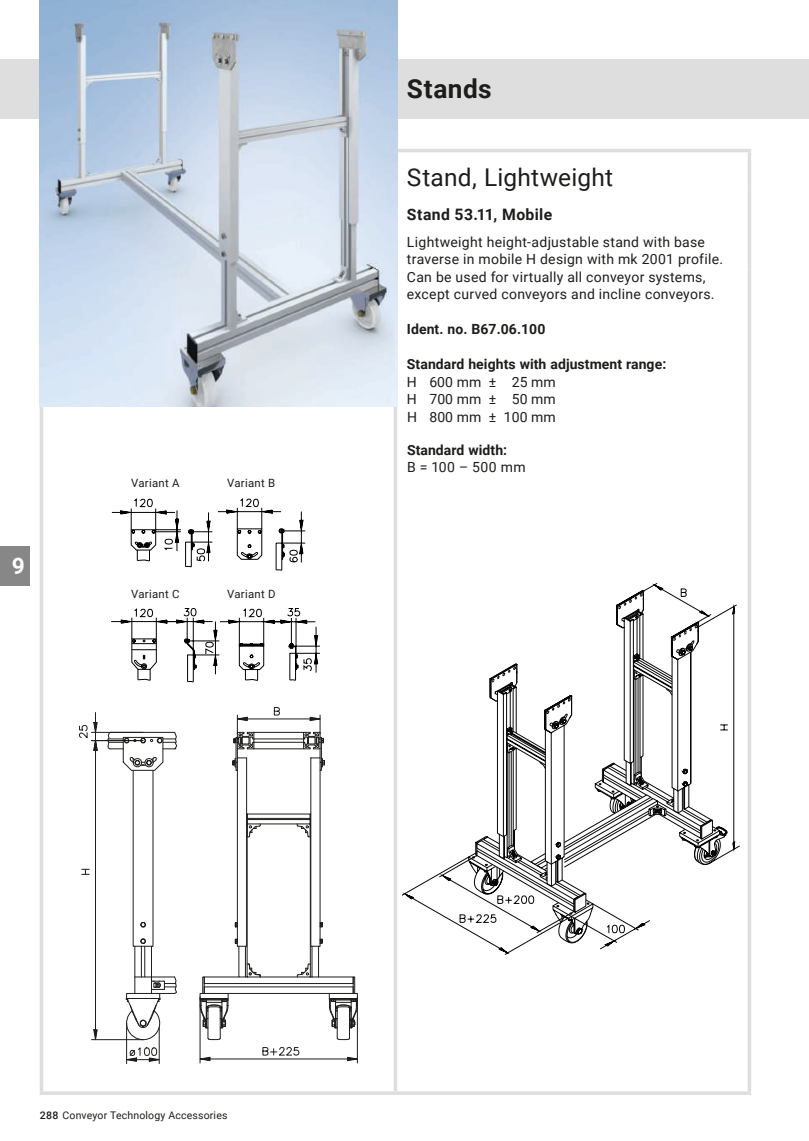
<style>
.page{position:relative;width:809px;height:1141px;background:#fff}
.page>*{position:absolute;margin:0;border:0;box-sizing:border-box;transform-origin:0 0}
.t1{font:700 26.25px "Roboto";letter-spacing:.015em;color:#1d1d1b}
.t2{font:24.5px "Roboto";letter-spacing:.01em;color:#1d1d1b}
.t3{font:700 22.75px "Roboto";color:#fff}
.t4{font:700 15.75px "Roboto";letter-spacing:.025em;color:#1d1d1b}
.t5{font:14px/17.5px "Roboto";letter-spacing:.02em;color:#1d1d1b}
.t6{font:700 14px "Roboto";letter-spacing:.005em;color:#1d1d1b}
.t7{font:11.38px "Roboto";letter-spacing:.03em;color:#1d1d1b}
.t8{font:10.5px "Roboto";letter-spacing:.015em;color:#1d1d1b}
.s1{font-weight:500}
</style>
<div class="page">
<div style="left:0;top:60px;width:809px;height:59px;background:#dfdede"></div>
<hr style="left:395px;top:149px;width:356px;height:3px;background:#dfdede">
<svg style="left:747px;top:152px;width:4px;height:33px"></svg>
<svg style="left:747px;top:185px;width:4px;height:35px"></svg>
<svg style="left:747px;top:220px;width:4px;height:50px"></svg>
<hr style="left:40px;top:270px;width:3px;height:821px;background:#dfdede">
<svg style="left:393px;top:407px;width:4px;height:684px;fill:#dfdede"></svg>
<svg style="left:747px;top:270px;width:4px;height:821px;fill:#dfdede"></svg>
<hr style="left:40px;top:1091px;width:355px;height:4px;background:#dfdede">
<hr style="left:395px;top:1091px;width:356px;height:4px;background:#dfdede">
<div style="left:0;top:546px;width:30px;height:39px;background:#878787"></div>
<img style="left:40px;top:0;width:357px;height:407px">
<svg style="left:402px;top:583px;width:337px;height:372px"></svg>
<svg style="left:732px;top:604px;width:3px;height:246px"></svg>
<svg style="left:459px;top:588px;width:269px;height:335px"></svg>
<svg style="left:606px;top:924px;width:19px;height:10px"></svg>
<svg style="left:312px;top:621px;width:7px;height:52px"></svg>
<svg style="left:112px;top:498px;width:200px;height:185px"></svg>
<hr style="left:144px;top:946px;width:1px;height:31px;background:#1d1d1b">
<hr style="left:141px;top:946px;width:1px;height:31px;background:#1d1d1b">
<hr style="left:134px;top:946px;width:1px;height:31px;background:#1d1d1b">
<hr style="left:151px;top:946px;width:1px;height:31px;background:#1d1d1b">
<hr style="left:220px;top:1008px;width:1px;height:30px;background:#1d1d1b">
<hr style="left:208px;top:1008px;width:1px;height:30px;background:#1d1d1b">
<svg style="left:208px;top:1038px;width:12px;height:2px"></svg>
<hr style="left:337px;top:1008px;width:1px;height:30px;background:#1d1d1b">
<hr style="left:349px;top:1008px;width:1px;height:30px;background:#1d1d1b">
<svg style="left:337px;top:1038px;width:13px;height:2px"></svg>
<hr style="left:91px;top:1039px;width:52px;height:1px;background:#1d1d1b">
<hr style="left:95px;top:750px;width:1px;height:280px;background:#1d1d1b">
<svg style="left:93px;top:1029px;width:5px;height:12px"></svg>
<hr style="left:91px;top:740px;width:52px;height:1px;background:#1d1d1b">
<hr style="left:91px;top:732px;width:52px;height:1px;background:#1d1d1b">
<hr style="left:200px;top:997px;width:1px;height:66px;background:#1d1d1b">
<hr style="left:357px;top:997px;width:1px;height:66px;background:#1d1d1b">
<hr style="left:210px;top:1059px;width:137px;height:1px;background:#1d1d1b">
<svg style="left:199px;top:1057px;width:11px;height:4px"></svg>
<svg style="left:347px;top:1057px;width:11px;height:4px"></svg>
<svg style="left:107px;top:732px;width:70px;height:215px"></svg>
<svg style="left:125px;top:977px;width:52px;height:63px"></svg>
<hr style="left:126px;top:1023px;width:1px;height:41px;background:#1d1d1b">
<hr style="left:159px;top:1027px;width:1px;height:37px;background:#1d1d1b">
<svg style="left:200px;top:707px;width:158px;height:322px"></svg>
<svg style="left:262px;top:1047px;width:37px;height:9px"></svg>
<svg style="left:79px;top:713px;width:19px;height:39px"></svg>
<svg style="left:82px;top:869px;width:7px;height:6px"></svg>
<svg style="left:126px;top:1046px;width:34px;height:16px"></svg>
<h3 class="t3" style="left:12px;top:550px;width:15px">9</h3>
<p class="t7" style="left:131px;top:475px;width:50px">Variant A</p>
<p class="t7" style="left:227px;top:475px;width:50px">Variant B</p>
<p class="t7" style="left:131px;top:586px;width:50px">Variant C</p>
<p class="t7" style="left:227px;top:586px;width:50px">Variant D</p>
<h1 class="t1" style="left:407px;top:70px;width:86px">Stands</h1>
<h2 class="t2" style="left:407px;top:160px;width:208px">Stand, Lightweight</h2>
<p class="t4" style="left:407px;top:203px;width:147px">Stand 53.11, Mobile</p>
<p class="t5" style="left:407px;top:233px;width:318px">Lightweight height-adjustable stand with base traverse in mobile H design with mk 2001 profile.<br>Can be used for virtually all conveyor systems, except curved conveyors and incline conveyors.</p>
<p class="t6" style="left:407px;top:320px;width:140px">Ident. no. B67.06.100</p>
<p class="t6" style="left:407px;top:355px;width:261px">Standard heights with adjustment range:</p>
<p class="t5" style="left:407px;top:373px;width:150px;text-align:justify">H 600 mm ± 25 mm H 700 mm ± 50 mm H 800 mm ± 100 mm</p>
<p class="t6" style="left:407px;top:440px;width:102px">Standard width:</p>
<p class="t5" style="left:407px;top:458px;width:120px">B = 100 – 500 mm</p>
<p class="t8" style="left:40px;top:1108px;width:189px"><span class="s1">288</span> Conveyor Technology Accessories</p>
</div>
